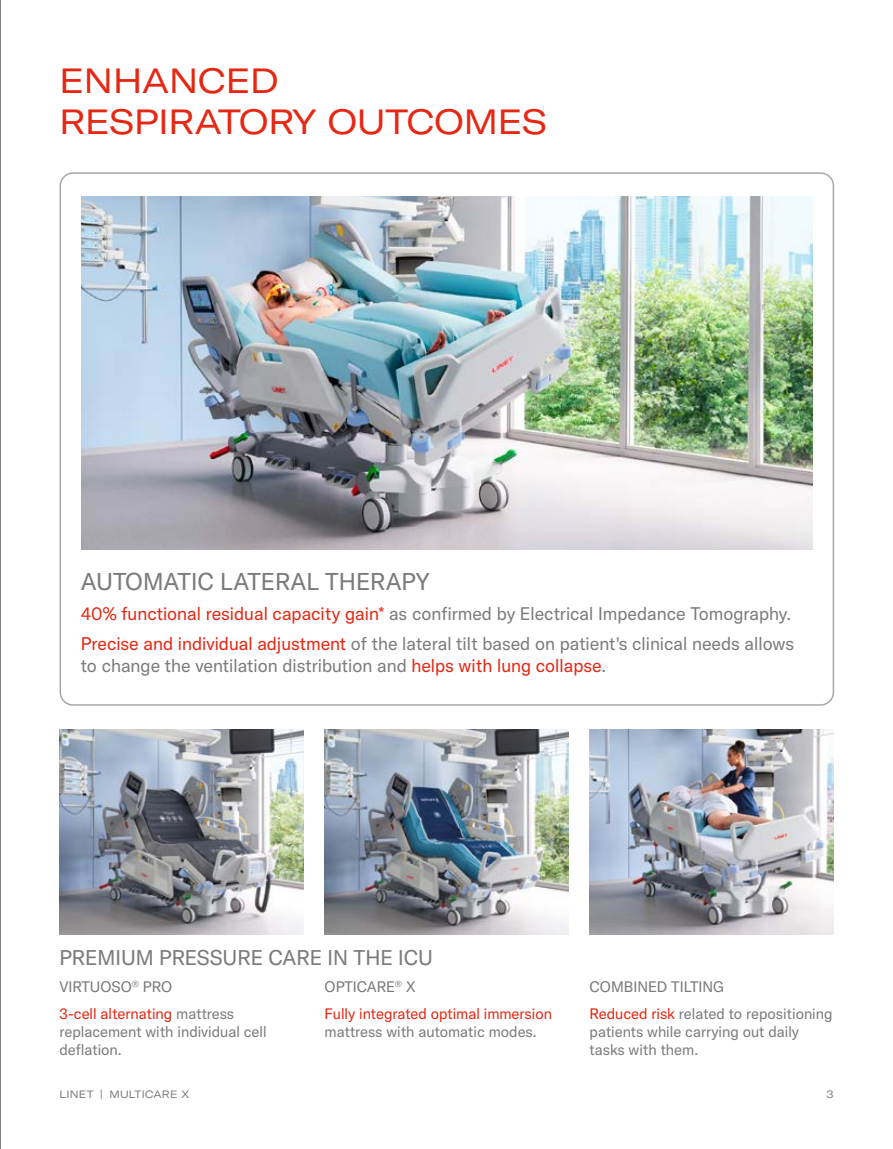
<style>
.page{position:relative;width:893px;height:1149px;background:#fff}
.page>*{position:absolute;margin:0;border:0;box-sizing:border-box;transform-origin:0 0}
.H2_HEAD{font:expanded 34.5px/41.4px "GT America";color:#e52713}
.B1_list{font:24px "GT America";color:#7c7b7b}
.B1_list-2{font:21px "GT America";color:#7c7b7b}
.B1_list-3{font:18px/21.6px "GT America";color:#7c7b7b}
.B1_list-4{font:15px/18px "GT America";color:#7c7b7b}
.B1_list-5{font:15px/18px "GT America";color:#e52713}
.t1{font:expanded 10.5px "GT America";letter-spacing:.025em;color:#7c7b7b}
.s1{color:#e52713}
.s2{color:#7c7b7b}
</style>
<div class="page">
<img style="left:60px;top:729px;width:243px;height:205px">
<img style="left:325px;top:729px;width:243px;height:205px">
<img style="left:590px;top:729px;width:243px;height:205px">
<img style="left:81px;top:197px;width:732px;height:352px">
<hr style="left:0;top:0;width:1px;height:1148px;background:#000">
<p class="H2_HEAD" style="left:60px;top:60px;width:489px">ENHANCED<br>RESPIRATORY OUTCOMES</p>
<p class="B1_list" style="left:81px;top:567px;width:350px">AUTOMATIC LATERAL THERAPY</p>
<p class="B1_list-3" style="left:81px;top:602px;width:712px"><span class="s1">40% functional residual capacity gain*</span> as confirmed by Electrical Impedance Tomography.</p>
<p class="B1_list-3" style="left:81px;top:632px;width:715px"><span class="s1">Precise and individual adjustment</span> of the lateral tilt based on patient's clinical needs allows to change the ventilation distribution and <span class="s1">helps with lung collapse</span>.</p>
<p class="B1_list-2" style="left:60px;top:945px;width:375px">PREMIUM PRESSURE CARE IN THE ICU</p>
<p class="B1_list-4" style="left:60px;top:977px;width:114px">VIRTUOSO<sup>®</sup> PRO</p>
<p class="B1_list-4" style="left:60px;top:1004px;width:209px"><span class="s1">3-cell alternating</span> mattress replacement with individual cell deflation.</p>
<p class="B1_list-4" style="left:325px;top:977px;width:93px">OPTICARE<sup>®</sup> X</p>
<p class="B1_list-5" style="left:325px;top:1004px;width:229px">Fully integrated optimal immersion <span class="s2">mattress with automatic modes.</span></p>
<p class="B1_list-4" style="left:590px;top:977px;width:136px">COMBINED TILTING</p>
<p class="B1_list-4" style="left:590px;top:1004px;width:244px"><span class="s1">Reduced risk</span> related to repositioning patients while carrying out daily tasks with them.</p>
<p class="t1" style="left:60px;top:1087px;width:131px">LINET | MULTICARE X</p>
<p class="t1" style="left:826px;top:1087px;width:9px">3</p>
</div>
